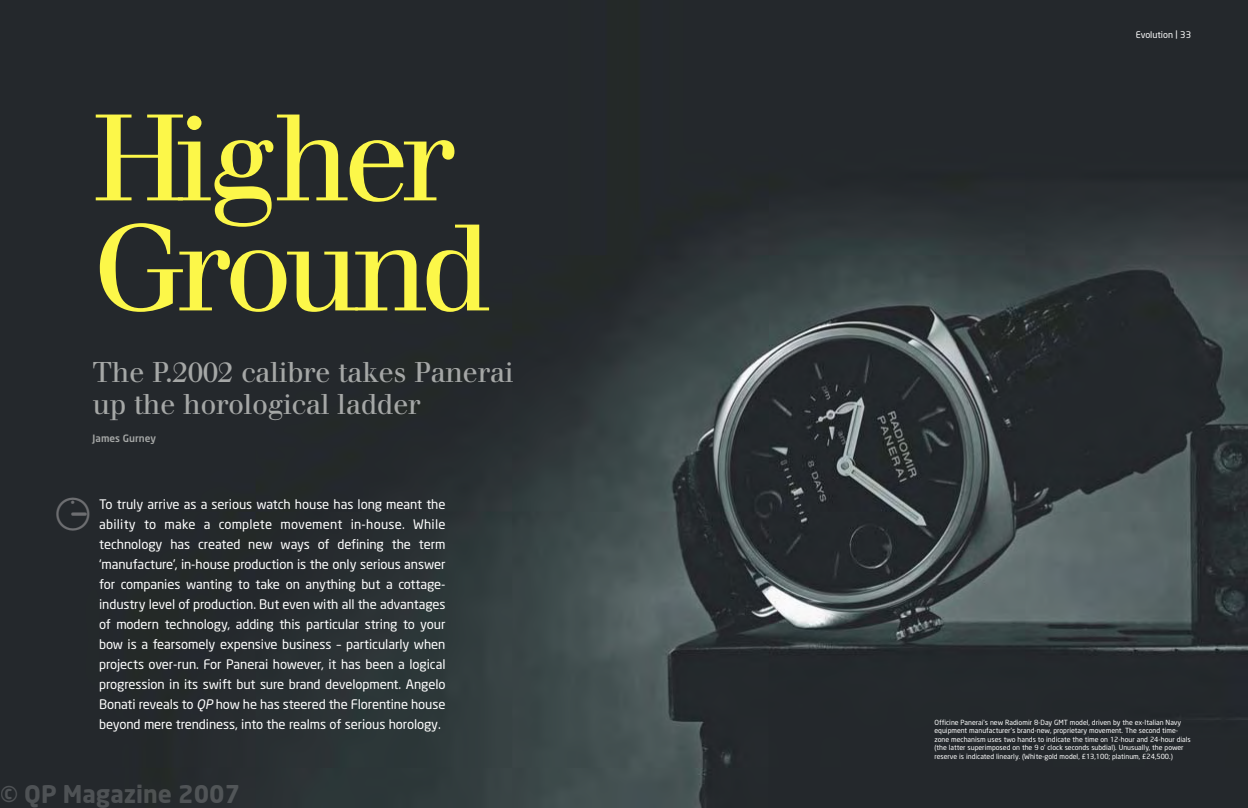
<style>
.page{position:relative;width:1248px;height:808px;background:#fff}
.page>*{position:absolute;margin:0;border:0;box-sizing:border-box;transform-origin:0 0}
.t1{font:120px/110px "Walbaum";letter-spacing:-.065em;color:#fcf749}
.t2{font:33px "QP";color:#6d6e71}
.t3{font:28px/32px "Walbaum";letter-spacing:-.015em;color:#a5a7a6}
.t4{font:700 24px "Neo Sans";color:rgb(255 255 255/.2)}
.t5{font:13px/20px "Neo Sans";letter-spacing:-.005em;color:#fff;text-align:justify}
.t6{font:500 10px "Neo Sans";color:#a5a7a6}
.t7{font:9px "Neo Sans";color:#fff}
.t8{font:7px/8.4px "Neo Sans";color:#fff}
.s1{font-style:italic}
</style>
<div class="page">
<img style="left:0;top:0;width:1247px;height:808px">
<h1 class="t1" style="left:93px;top:115px;width:400px">Higher<br>Ground</h1>
<h3 class="t3" style="left:93px;top:359px;width:422px">The P.2002 calibre takes Panerai up the horological ladder</h3>
<p class="t6" style="left:93px;top:435px;width:65px">James Gurney</p>
<h2 class="t2" style="left:57px;top:493px;width:29px">3</h2>
<p class="t5" style="left:99px;top:495px;width:348px">To truly arrive as a serious watch house has long meant the ability to make a complete movement in-house. While technology has created new ways of defining the term ‘manufacture’, in-house production is the only serious answer for companies wanting to take on anything but a cottage&shy;industry level of production. But even with all the advantages of modern technology, adding this particular string to your bow is a fearsomely expensive business – particularly when projects over-run. For Panerai however, it has been a logical progression in its swift but sure brand development. Angelo Bonati reveals to <span class="s1">QP</span> how he has steered the Florentine house beyond mere trendiness, into the realms of serious horology.</p>
<h3 class="t4" style="left:0;top:778px;width:242px">© QP Magazine 2007</h3>
<p class="t7" style="left:1135px;top:31px;width:57px">Evolution | 33</p>
<p class="t8" style="left:934px;top:718px;width:258px">Officine Panerai’s new Radiomir 8-Day GMT model, driven by the ex-Italian Navy equipment manufacturer’s brand-new, proprietary movement. The second time&shy;zone mechanism uses two hands to indicate the time on 12-hour and 24-hour dials (the latter superimposed on the 9 o’ clock seconds subdial). Unusually, the power reserve is indicated linearly. (White-gold model, £13,100; platinum, £24,500.)</p>
</div>
